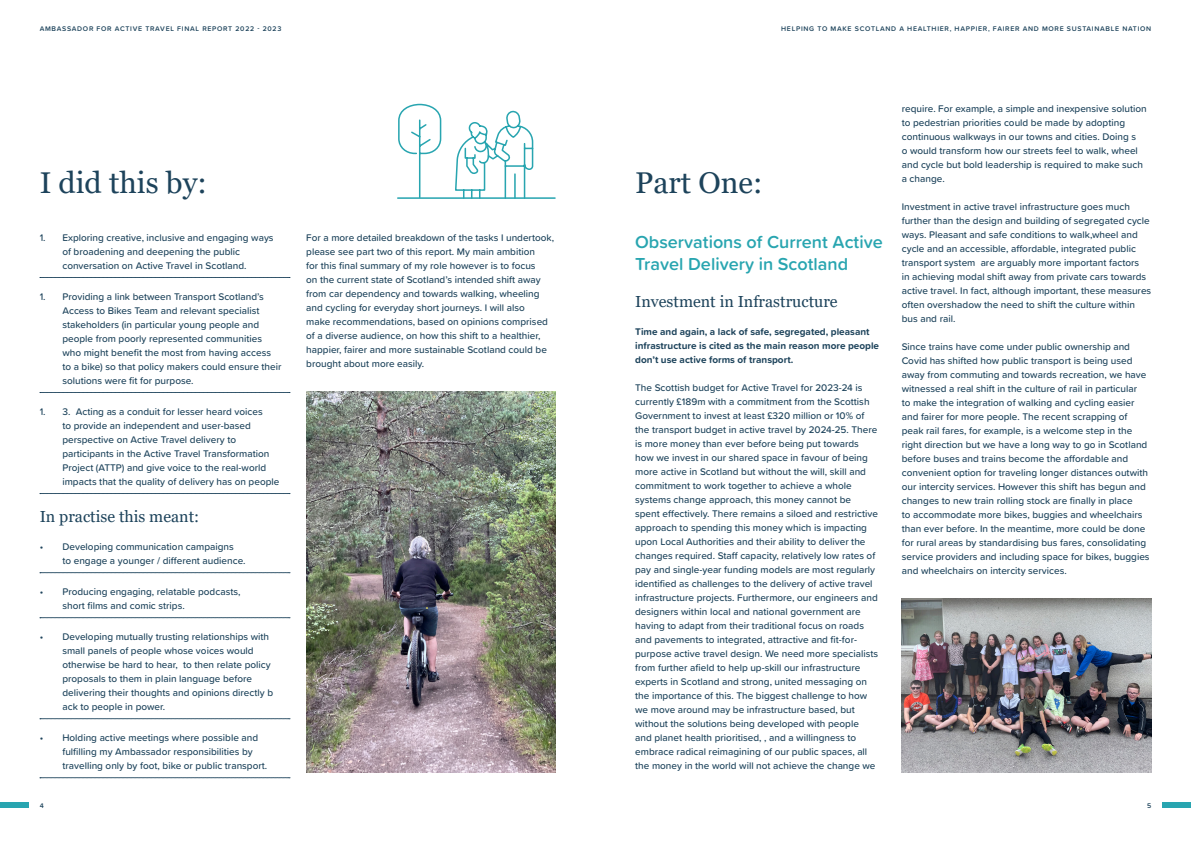
<style>
.page{position:relative;width:1191px;height:842px;background:#fff}
.page>*{position:absolute;margin:0;border:0;box-sizing:border-box;transform-origin:0 0}
.Body_A{font:30px "Georgia";color:#1d435b}
.New_Head{font:600 18px/21.6px "Proxima Soft";color:#28a5b0}
.t1{font:16px "Georgia";color:#1d435b}
.body{font:500 10px/14px "Proxima Soft";color:#1d435b}
.body-2{font:700 10px/14px "Proxima Soft";color:#1d435b}
.Body_A-2{font:600 7px "Proxima Soft";letter-spacing:.1em;color:#1d435b}
</style>
<div class="page">
<svg style="left:455px;top:110px;width:79px;height:87px"></svg>
<hr style="left:398px;top:197px;width:157px;height:2px;background:#28a5b0">
<svg style="left:397px;top:103px;width:45px;height:96px"></svg>
<div style="left:0;top:802px;width:28px;height:6px;background:#28a5b0"></div>
<div style="left:1162px;top:802px;width:29px;height:6px;background:#28a5b0"></div>
<svg style="left:40px;top:277px;width:250px;height:1px"></svg>
<svg style="left:40px;top:392px;width:250px;height:1px"></svg>
<svg style="left:40px;top:493px;width:250px;height:1px"></svg>
<svg style="left:40px;top:572px;width:250px;height:1px"></svg>
<svg style="left:40px;top:617px;width:250px;height:1px"></svg>
<svg style="left:40px;top:719px;width:250px;height:1px"></svg>
<svg style="left:40px;top:778px;width:250px;height:1px"></svg>
<img style="left:306px;top:391px;width:250px;height:381px">
<img style="left:901px;top:598px;width:250px;height:174px">
<p class="Body_A-2" style="left:40px;top:23px;width:243px">AMBASSADOR FOR ACTIVE TRAVEL FINAL REPORT 2022 - 2023</p>
<p class="Body_A-2" style="left:781px;top:23px;width:371px">HELPING TO MAKE SCOTLAND A HEALTHIER, HAPPIER, FAIRER AND MORE SUSTAINABLE NATION</p>
<p class="Body_A" style="left:40px;top:164px;width:169px">I did this by:</p>
<p class="body" style="left:62px;top:230px;width:213px;text-indent:-23px">1. Exploring creative, inclusive and engaging ways of broadening and deepening the public conversation on Active Travel in Scotland.</p>
<p class="body" style="left:62px;top:289px;width:221px;text-indent:-23px">1. Providing a link between Transport Scotland’s Access to Bikes Team and relevant specialist stakeholders (in particular young people and people from poorly represented communities who might benefit the most from having access to a bike) so that policy makers could ensure their solutions were fit for purpose.</p>
<p class="body" style="left:62px;top:404px;width:218px;text-indent:-23px">1. 3. Acting as a conduit for lesser heard voices<br>to provide an independent and user-based perspective on Active Travel delivery to participants in the Active Travel Transformation Project (ATTP) and give voice to the real-world impacts that the quality of delivery has on people</p>
<p class="t1" style="left:40px;top:507px;width:161px">In practise this meant:</p>
<p class="body" style="left:62px;top:539px;width:185px;text-indent:-23px">• Developing communication campaigns<br>to engage a younger / different audience.</p>
<p class="body" style="left:62px;top:584px;width:180px;text-indent:-23px">• Producing engaging, relatable podcasts, short films and comic strips.</p>
<p class="body" style="left:62px;top:629px;width:212px;text-indent:-23px">• Developing mutually trusting relationships with small panels of people whose voices would otherwise be hard to hear, to then relate policy proposals to them in plain language before delivering their thoughts and opinions directly b ack to people in power.</p>
<p class="body" style="left:62px;top:730px;width:206px;text-indent:-23px">• Holding active meetings where possible and fulfilling my Ambassador responsibilities by travelling only by foot, bike or public transport.</p>
<p class="body" style="left:306px;top:230px;width:249px">For a more detailed breakdown of the tasks I undertook, please see part two of this report. My main ambition<br>for this final summary of my role however is to focus<br>on the current state of Scotland’s intended shift away from car dependency and towards walking, wheeling and cycling for everyday short journeys. I will also<br>make recommendations, based on opinions comprised of a diverse audience, on how this shift to a healthier, happier, fairer and more sustainable Scotland could be brought about more easily.</p>
<p class="Body_A" style="left:635px;top:164px;width:129px">Part One:</p>
<p class="New_Head" style="left:635px;top:231px;width:249px">Observations of Current Active<br>Travel Delivery in Scotland</p>
<p class="t1" style="left:635px;top:292px;width:204px">Investment in Infrastructure</p>
<p class="body-2" style="left:635px;top:324px;width:245px">Time and again, a lack of safe, segregated, pleasant infrastructure is cited as the main reason more people don’t use active forms of transport.</p>
<p class="body" style="left:635px;top:381px;width:244px">The Scottish budget for Active Travel for 2023-24 is currently £189m with a commitment from the Scottish Government to invest at least £320 million or 10% of the transport budget in active travel by 2024-25. There is more money than ever before being put towards how we invest in our shared space in favour of being more active in Scotland but without the will, skill and commitment to work together to achieve a whole systems change approach, this money cannot be spent effectively. There remains a siloed and restrictive approach to spending this money which is impacting upon Local Authorities and their ability to deliver the changes required. Staff capacity, relatively low rates of pay and single-year funding models are most regularly identified as challenges to the delivery of active travel infrastructure projects. Furthermore, our engineers and designers within local and national government are having to adapt from their traditional focus on roads and pavements to integrated, attractive and fit-for&shy;purpose active travel design. We need more specialists from further afield to help up-skill our infrastructure experts in Scotland and strong, united messaging on the importance of this. The biggest challenge to how we move around may be infrastructure based, but without the solutions being developed with people<br>and planet health prioritised, , and a willingness to embrace radical reimagining of our public spaces, all the money in the world will not achieve the change we</p>
<p class="body" style="left:901px;top:101px;width:246px">require. For example, a simple and inexpensive solution to pedestrian priorities could be made by adopting continuous walkways in our towns and cities. Doing s<br>o would transform how our streets feel to walk, wheel and cycle but bold leadership is required to make such a change.</p>
<p class="body" style="left:901px;top:199px;width:251px">Investment in active travel infrastructure goes much further than the design and building of segregated cycle ways. Pleasant and safe conditions to walk,wheel and cycle and an accessible, affordable, integrated public transport system are arguably more important factors<br>in achieving modal shift away from private cars towards active travel. In fact, although important, these measures often overshadow the need to shift the culture within bus and rail.</p>
<p class="body" style="left:901px;top:339px;width:249px">Since trains have come under public ownership and Covid has shifted how public transport is being used away from commuting and towards recreation, we have witnessed a real shift in the culture of rail in particular<br>to make the integration of walking and cycling easier and fairer for more people. The recent scrapping of peak rail fares, for example, is a welcome step in the right direction but we have a long way to go in Scotland before buses and trains become the affordable and convenient option for traveling longer distances outwith our intercity services. However this shift has begun and changes to new train rolling stock are finally in place<br>to accommodate more bikes, buggies and wheelchairs than ever before. In the meantime, more could be done for rural areas by standardising bus fares, consolidating service providers and including space for bikes, buggies and wheelchairs on intercity services.</p>
<p class="Body_A-2" style="left:40px;top:800px;width:6px">4</p>
<p class="Body_A-2" style="left:1147px;top:800px;width:6px">5</p>
</div>
